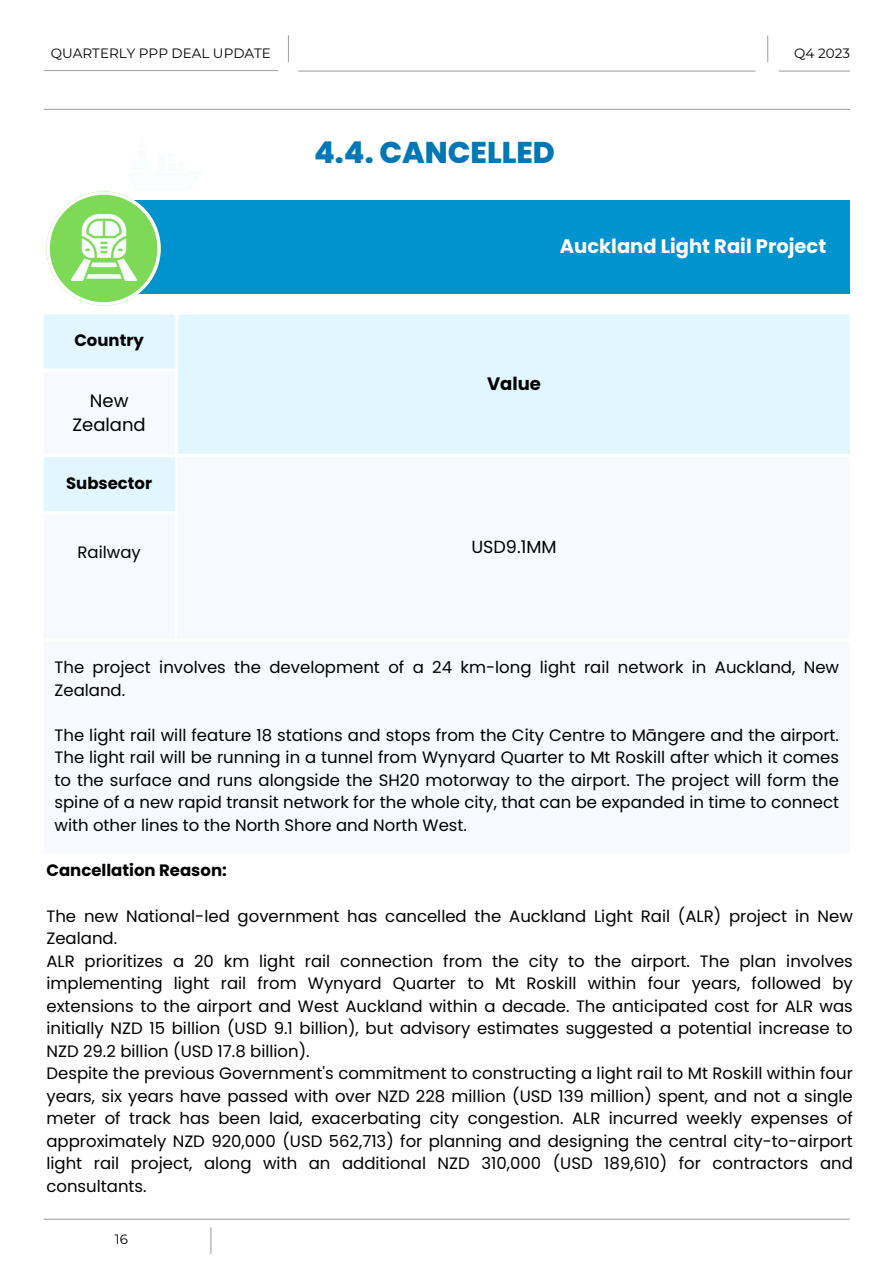
<style>
.page{position:relative;width:894px;height:1264px;background:#fff}
.page>*{position:absolute;margin:0;border:0;box-sizing:border-box;transform-origin:0 0}
.t1{font:800 30px "Poppins";color:#0277b5}
.t2{font:700 19.5px "Poppins";color:#fff}
.t3{font:18px/24.8px "Poppins";color:#000;text-align:center}
.t4{font:700 18px "Poppins";color:#000}
.t5{font:17.55px "Poppins";color:#000}
.t6{font:16.5px/22.5px "Poppins";color:#000}
.t7{font:700 16.5px "Poppins";color:#000}
.t8{font:13.5px "Montserrat";color:#000}
</style>
<div class="page">
<hr style="left:44px;top:1218px;width:805px;height:1px;background:#a6a6a6">
<svg style="left:210px;top:1227px;width:1px;height:26px"></svg>
<div style="left:44px;top:314px;width:805px;height:58px;background:#e1f6ff"></div>
<svg style="left:44px;top:372px;width:805px;height:139px;fill:#e1f6ff"></svg>
<div style="left:104px;top:200px;width:745px;height:94px;background:#0193ce"></div>
<svg style="left:46px;top:191px;width:114px;height:114px"></svg>
<img style="left:128px;top:191px;width:32px;height:10px">
<hr style="left:44px;top:70px;width:234px;height:1px;background:#a6a6a6">
<hr style="left:298px;top:70px;width:551px;height:2px;background:#a6a6a6">
<hr style="left:44px;top:109px;width:805px;height:1px;background:#a6a6a6">
<svg style="left:288px;top:35px;width:1px;height:27px"></svg>
<svg style="left:767px;top:35px;width:1px;height:27px"></svg>
<div style="left:755px;top:62px;width:23px;height:24px;background:#fff;border-radius:50%"></div>
<img style="left:71px;top:214px;width:66px;height:66px">
<p class="t8" style="left:51px;top:45px;width:222px">QUARTERLY PPP DEAL UPDATE</p>
<p class="t8" style="left:794px;top:45px;width:57px">Q4 2023</p>
<h1 class="t1" style="left:314px;top:131px;width:242px">4.4. CANCELLED</h1>
<p class="t7" style="left:74px;top:329px;width:71px">Country</p>
<p class="t3" style="left:72px;top:388px;width:75px">New<br>Zealand</p>
<p class="t7" style="left:66px;top:471px;width:88px">Subsector</p>
<p class="t2" style="left:559px;top:232px;width:268px">Auckland Light Rail Project</p>
<p class="t4" style="left:487px;top:371px;width:55px">Value</p>
<p class="t6" style="left:77px;top:541px;width:65px">Railway</p>
<p class="t5" style="left:471px;top:534px;width:87px">USD9.1MM</p>
<p class="t6" style="left:54px;top:656px;width:785px">The project involves the development of a 24 km-long light rail network in Auckland, New<br>Zealand.</p>
<p class="t6" style="left:54px;top:724px;width:785px;text-align:justify">The light rail will feature 18 stations and stops from the City Centre to Māngere and the airport.<br>The light rail will be running in a tunnel from Wynyard Quarter to Mt Roskill after which it comes to the surface and runs alongside the SH20 motorway to the airport. The project will form the spine of a new rapid transit network for the whole city, that can be expanded in time to connect with other lines to the North Shore and North West.</p>
<p class="t7" style="left:46px;top:859px;width:182px">Cancellation Reason:</p>
<p class="t6" style="left:46px;top:904px;width:807px">The new National-led government has cancelled the Auckland Light Rail (ALR) project in New Zealand.<br>ALR prioritizes a 20 km light rail connection from the city to the airport. The plan involves implementing light rail from Wynyard Quarter to Mt Roskill within four years, followed by extensions to the airport and West Auckland within a decade. The anticipated cost for ALR was initially NZD 15 billion (USD 9.1 billion), but advisory estimates suggested a potential increase to NZD 29.2 billion (USD 17.8 billion).<br>Despite the previous Government's commitment to constructing a light rail to Mt Roskill within four years, six years have passed with over NZD 228 million (USD 139 million) spent, and not a single meter of track has been laid, exacerbating city congestion. ALR incurred weekly expenses of approximately NZD 920,000 (USD 562,713) for planning and designing the central city-to-airport light rail project, along with an additional NZD 310,000 (USD 189,610) for contractors and consultants.</p>
<p class="t8" style="left:115px;top:1230px;width:15px">16</p>
</div>
